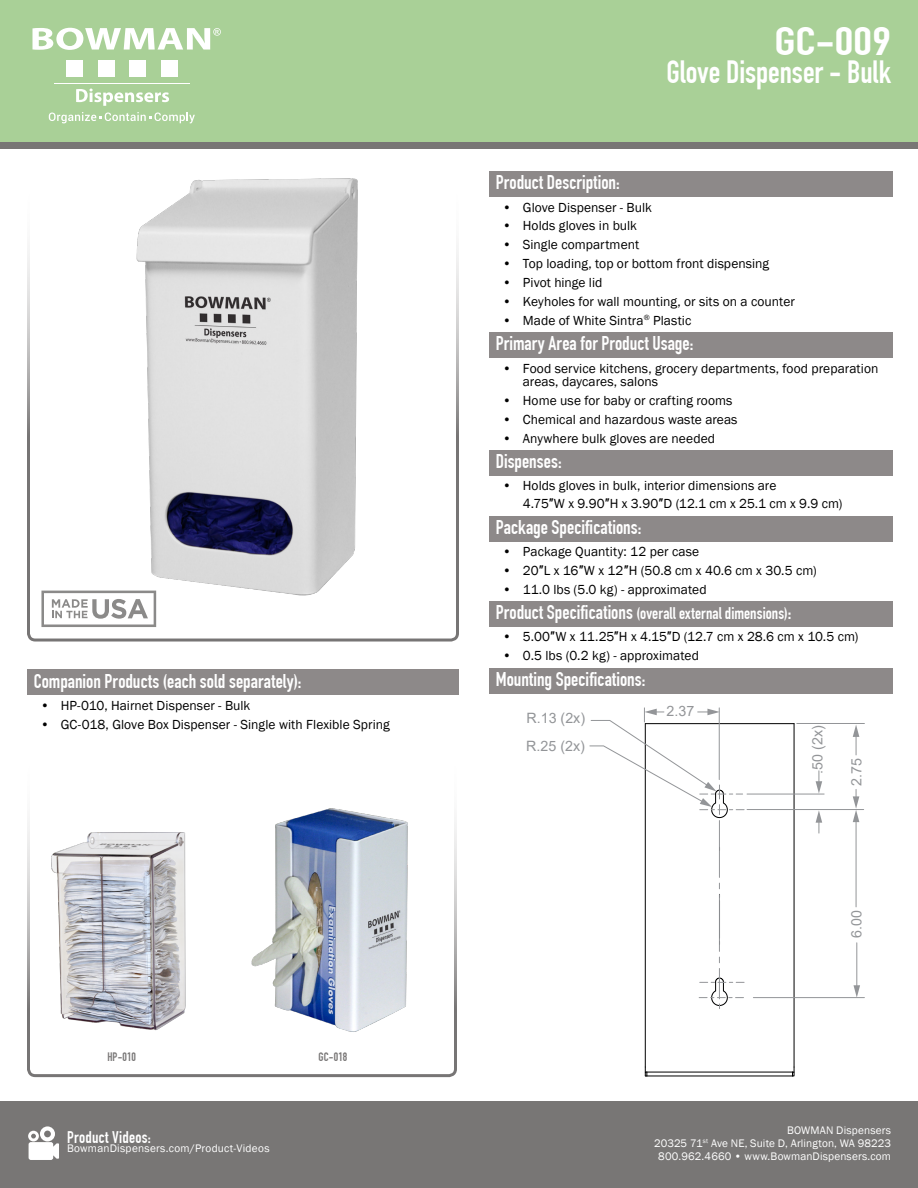
<style>
.page{position:relative;width:918px;height:1188px;background:#fff}
.page>*{position:absolute;margin:0;border:0;box-sizing:border-box;transform-origin:0 0}
.t1{font:700 39px "DIN Condensed";color:#fff;scale:1.28 1}
.t2{font:700 31.5px "DIN Condensed";letter-spacing:-.005em;color:#fff}
.t3{font:700 19.5px "DIN Condensed";color:#fff}
.t4{font:700 16.5px "DIN Condensed";letter-spacing:.005em;color:#fff}
.t5{font:14.25px/28.2px "Arial";color:#939598}
.t6{font:13.5px/13.5px "Franklin Gothic";letter-spacing:.005em;color:#000}
.t7{font:12px "DIN Engschrift";letter-spacing:.015em;color:#777575}
.t8{font:11.25px/12.8px "Franklin Gothic";letter-spacing:.015em;color:#fff;text-align:right}
.s1{font-family:"Arial"}
.s2{font-size:19.5px}
</style>
<div class="page">
<div style="left:0;top:1101px;width:918px;height:87px;background:#787675"></div>
<div style="left:0;top:0;width:918px;height:148px;background:#787675"></div>
<div style="left:0;top:0;width:918px;height:142px;background:#a9d097"></div>
<div style="left:27px;top:748px;width:430px;height:329px;border:3px solid #777575;border-radius:7px"></div>
<div style="left:27px;top:176px;width:432px;height:466px;border:3px solid #777575;border-radius:7px"></div>
<svg style="left:32px;top:28px;width:189px;height:22px"></svg>
<div style="left:66px;top:60px;width:17px;height:16px;background:#fff"></div>
<div style="left:98px;top:60px;width:17px;height:16px;background:#fff"></div>
<div style="left:129px;top:60px;width:17px;height:16px;background:#fff"></div>
<div style="left:161px;top:60px;width:17px;height:16px;background:#fff"></div>
<hr style="left:54px;top:83px;width:136px;height:1px;background:#fff">
<svg style="left:76px;top:89px;width:93px;height:17px"></svg>
<svg style="left:49px;top:112px;width:146px;height:11px"></svg>
<svg style="left:28px;top:1126px;width:31px;height:34px"></svg>
<div style="left:489px;top:171px;width:403px;height:26px;background:#8d8989"></div>
<div style="left:489px;top:332px;width:403px;height:26px;background:#8d8989"></div>
<div style="left:489px;top:450px;width:403px;height:26px;background:#8d8989"></div>
<div style="left:489px;top:516px;width:403px;height:26px;background:#8d8989"></div>
<div style="left:489px;top:601px;width:403px;height:26px;background:#8d8989"></div>
<div style="left:489px;top:668px;width:403px;height:26px;background:#8d8989"></div>
<div style="left:27px;top:669px;width:432px;height:26px;background:#8d8989"></div>
<svg style="left:41px;top:591px;width:43px;height:36px"></svg>
<hr style="left:647px;top:1072px;width:145px;height:1px;background:#000">
<hr style="left:647px;top:1076px;width:145px;height:1px;background:#000">
<svg style="left:792px;top:1067px;width:3px;height:10px"></svg>
<svg style="left:645px;top:1067px;width:3px;height:10px"></svg>
<hr style="left:645px;top:724px;width:1px;height:343px;background:#000">
<hr style="left:794px;top:724px;width:1px;height:343px;background:#000">
<hr style="left:645px;top:723px;width:149px;height:1px;background:#000">
<hr style="left:856px;top:820px;width:1px;height:87px;background:#939598">
<svg style="left:816px;top:810px;width:6px;height:23px"></svg>
<svg style="left:816px;top:771px;width:6px;height:23px"></svg>
<svg style="left:853px;top:725px;width:6px;height:30px"></svg>
<hr style="left:856px;top:943px;width:1px;height:45px;background:#939598">
<svg style="left:854px;top:985px;width:6px;height:12px"></svg>
<svg style="left:853px;top:789px;width:6px;height:33px"></svg>
<hr style="left:747px;top:809px;width:117px;height:1px;background:#939598">
<hr style="left:747px;top:794px;width:77px;height:1px;background:#939598">
<hr style="left:797px;top:723px;width:67px;height:1px;background:#939598">
<hr style="left:753px;top:997px;width:111px;height:1px;background:#939598">
<svg style="left:589px;top:708px;width:155px;height:301px"></svg>
<img style="left:251px;top:808px;width:157px;height:224px">
<img style="left:84px;top:148px;width:333px;height:479px">
<img style="left:51px;top:832px;width:135px;height:199px">
<h1 class="t1" style="left:774px;top:18px;width:93px">GC-009</h1>
<h2 class="t2" style="left:666px;top:54px;width:226px">Glove Dispenser - Bulk</h2>
<h3 class="t3" style="left:496px;top:171px;width:125px">Product Description:</h3>
<p class="t6" style="left:503px;top:201px;width:151px">• Glove Dispenser - Bulk</p>
<p class="t6" style="left:503px;top:219px;width:136px">• Holds gloves in bulk</p>
<p class="t6" style="left:503px;top:238px;width:138px">• Single compartment</p>
<p class="t6" style="left:503px;top:257px;width:268px">• Top loading, top or bottom front dispensing</p>
<p class="t6" style="left:503px;top:276px;width:101px">• Pivot hinge lid</p>
<p class="t6" style="left:503px;top:295px;width:294px">• Keyholes for wall mounting, or sits on a counter</p>
<p class="t6" style="left:503px;top:314px;width:190px">• Made of White Sintra<sup>®</sup> Plastic</p>
<h3 class="t3" style="left:496px;top:332px;width:199px">Primary Area for Product Usage:</h3>
<p class="t6" style="left:523px;top:362px;width:357px;text-indent:-20px">• Food service kitchens, grocery departments, food preparation areas, daycares, salons</p>
<p class="t6" style="left:503px;top:394px;width:231px">• Home use for baby or crafting rooms</p>
<p class="t6" style="left:503px;top:413px;width:236px">• Chemical and hazardous waste areas</p>
<p class="t6" style="left:503px;top:432px;width:214px">• Anywhere bulk gloves are needed</p>
<h3 class="t3" style="left:496px;top:450px;width:67px">Dispenses:</h3>
<p class="t6" style="left:523px;top:477px;width:321px;line-height:18px;text-indent:-20px">• Holds gloves in bulk, interior dimensions are<br>4.75<span class="s1">″</span>W x 9.90<span class="s1">″</span>H x 3.90<span class="s1">″</span>D (12.1 cm x 25.1 cm x 9.9 cm)</p>
<h3 class="t3" style="left:496px;top:516px;width:147px">Package Specifications:</h3>
<p class="t6" style="left:503px;top:545px;width:198px">• Package Quantity: 12 per case</p>
<p class="t6" style="left:503px;top:564px;width:316px">• 20<span class="s1">″</span>L x 16<span class="s1">″</span>W x 12<span class="s1">″</span>H (50.8 cm x 40.6 cm x 30.5 cm)</p>
<p class="t6" style="left:503px;top:583px;width:206px">• 11.0 lbs (5.0 kg) - approximated</p>
<p class="t4" style="left:496px;top:604px;width:297px"><span class="s2">Product Specifications</span> (overall external dimensions)<span class="s2">:</span></p>
<p class="t6" style="left:503px;top:631px;width:357px">• 5.00<span class="s1">″</span>W x 11.25<span class="s1">″</span>H x 4.15<span class="s1">″</span>D (12.7 cm x 28.6 cm x 10.5 cm)</p>
<p class="t6" style="left:503px;top:649px;width:198px">• 0.5 lbs (0.2 kg) - approximated</p>
<h3 class="t3" style="left:34px;top:669px;width:269px">Companion Products (each sold separately):</h3>
<h3 class="t3" style="left:496px;top:668px;width:151px">Mounting Specifications:</h3>
<p class="t6" style="left:40px;top:699px;width:211px">• HP-010, Hairnet Dispenser - Bulk</p>
<p class="t6" style="left:40px;top:718px;width:351px">• GC-018, Glove Box Dispenser - Single with Flexible Spring</p>
<p class="t5" style="left:526px;top:703px;width:60px">R.13 (2x)<br>R.25 (2x)</p>
<p class="t5" style="left:667px;top:697px;width:29px">2.37</p>
<p class="t5" style="left:803px;top:774px;width:50px;rotate:-90deg">.50 (2x)</p>
<p class="t5" style="left:842px;top:786px;width:29px;rotate:-90deg">2.75</p>
<p class="t7" style="left:107px;top:1050px;width:30px">HP-010</p>
<p class="t7" style="left:319px;top:1050px;width:30px">GC-018</p>
<p class="t4" style="left:67px;top:1127px;width:85px">Product Videos:</p>
<p class="t8" style="left:67px;top:1142px;width:204px">BowmanDispensers.com/Product-Videos</p>
<p class="t5" style="left:842px;top:938px;width:29px;rotate:-90deg">6.00</p>
<p class="t8" style="left:654px;top:1125px;width:238px">BOWMAN Dispensers<br>20325 71<sup>st</sup> Ave NE, Suite D, Arlington, WA 98223<br>800.962.4660 • www.BowmanDispensers.com</p>
</div>
